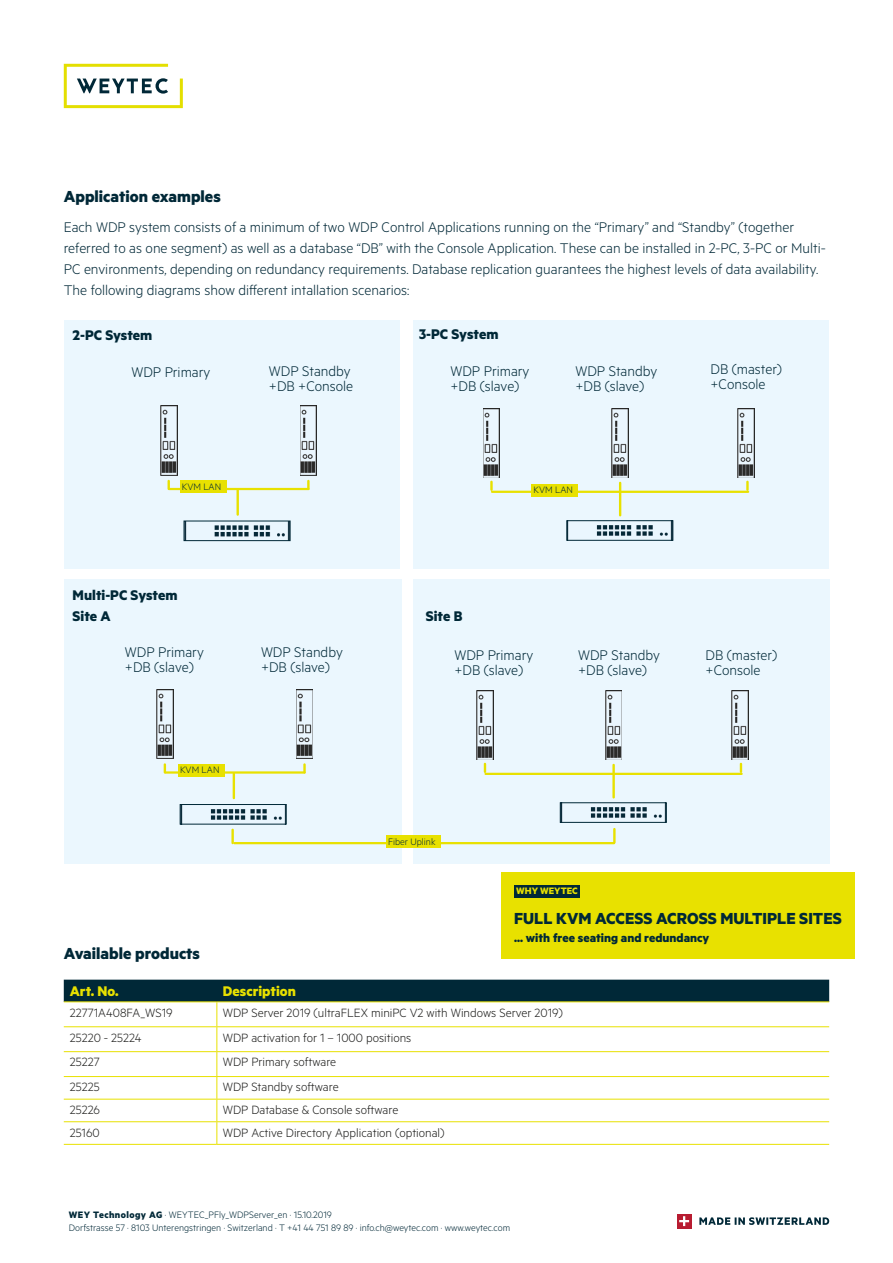
<style>
.page{position:relative;width:893px;height:1263px;background:#fff}
.page>*{position:absolute;margin:0;border:0;box-sizing:border-box;transform-origin:0 0}
.t1{font:700 18px "Metric";color:#002837}
.t2{font:700 16.5px "Metric";letter-spacing:.04em;color:#002837}
.t3{font:300 15.75px/15px "Metric";color:#002837}
.t4{font:700 15.75px "Metric";color:#002837}
.t5{font:700 15.75px "Metric";color:#e8e100}
.t6{font:300 13.5px "Metric";color:#1d1d1b}
.t7{font:700 13.5px "Metric";color:#002837}
.t8{font:300 10.5px/13.5px "Metric";color:#002837}
.t9{font:700 10.5px "Metric";color:#e8e100}
.s1{font-weight:700}
</style>
<div class="page">
<div style="left:413px;top:580px;width:417px;height:284px;background:#ebf7fe"></div>
<div style="left:64px;top:580px;width:337px;height:284px;background:#ebf7fe"></div>
<div style="left:413px;top:320px;width:416px;height:248px;background:#ebf7fe"></div>
<svg style="left:64px;top:64px;width:119px;height:44px"></svg>
<div style="left:64px;top:320px;width:335px;height:248px;background:#ebf7fe"></div>
<svg style="left:699px;top:1217px;width:130px;height:8px"></svg>
<div style="left:677px;top:1214px;width:14px;height:14px;background:#b81c31"></div>
<svg style="left:679px;top:1216px;width:10px;height:10px"></svg>
<svg style="left:64px;top:980px;width:765px;height:164px"></svg>
<hr style="left:64px;top:1144px;width:153px;height:1px;background:#e8e100">
<hr style="left:217px;top:1144px;width:612px;height:1px;background:#e8e100">
<img style="left:568px;top:522px;width:103px;height:17px">
<div style="left:566px;top:520px;width:107px;height:21px;border:1px solid #002837"></div>
<hr style="left:169px;top:488px;width:139px;height:2px;background:#e8e100">
<hr style="left:236px;top:490px;width:3px;height:25px;background:#e8e100">
<svg style="left:168px;top:481px;width:2px;height:8px"></svg>
<svg style="left:307px;top:481px;width:3px;height:8px"></svg>
<div style="left:180px;top:481px;width:47px;height:12px;background:#e8e100"></div>
<img style="left:186px;top:523px;width:102px;height:16px">
<div style="left:184px;top:521px;width:106px;height:20px;border:1px solid #002837"></div>
<img style="left:160px;top:406px;width:17px;height:69px">
<img style="left:300px;top:406px;width:17px;height:69px">
<hr style="left:234px;top:842px;width:380px;height:2px;background:#e8e100">
<div style="left:386px;top:836px;width:54px;height:12px;background:#e8e100"></div>
<img style="left:483px;top:408px;width:17px;height:70px">
<img style="left:612px;top:408px;width:16px;height:70px">
<img style="left:738px;top:408px;width:17px;height:70px">
<hr style="left:492px;top:491px;width:256px;height:2px;background:#e8e100">
<svg style="left:490px;top:482px;width:3px;height:8px"></svg>
<svg style="left:746px;top:482px;width:3px;height:8px"></svg>
<hr style="left:619px;top:483px;width:2px;height:32px;background:#e8e100">
<div style="left:531px;top:484px;width:47px;height:12px;background:#e8e100"></div>
<img style="left:562px;top:804px;width:103px;height:17px">
<div style="left:560px;top:802px;width:107px;height:21px;border:1px solid #002837"></div>
<hr style="left:165px;top:771px;width:140px;height:3px;background:#e8e100">
<hr style="left:233px;top:774px;width:2px;height:24px;background:#e8e100">
<svg style="left:164px;top:764px;width:2px;height:8px"></svg>
<svg style="left:303px;top:764px;width:3px;height:8px"></svg>
<div style="left:178px;top:764px;width:47px;height:12px;background:#e8e100"></div>
<img style="left:182px;top:806px;width:103px;height:16px">
<div style="left:180px;top:804px;width:107px;height:20px;border:1px solid #002837"></div>
<img style="left:157px;top:689px;width:16px;height:70px">
<img style="left:296px;top:689px;width:17px;height:70px">
<img style="left:477px;top:691px;width:16px;height:69px">
<img style="left:605px;top:691px;width:17px;height:69px">
<img style="left:731px;top:691px;width:17px;height:69px">
<hr style="left:485px;top:773px;width:257px;height:2px;background:#e8e100">
<svg style="left:484px;top:764px;width:2px;height:8px"></svg>
<svg style="left:740px;top:764px;width:2px;height:8px"></svg>
<hr style="left:612px;top:765px;width:3px;height:32px;background:#e8e100">
<svg style="left:231px;top:830px;width:3px;height:13px"></svg>
<svg style="left:613px;top:829px;width:3px;height:13px"></svg>
<div style="left:501px;top:873px;width:354px;height:86px;background:#e8e100"></div>
<div style="left:514px;top:885px;width:66px;height:12px;background:#002837"></div>
<p class="t1" style="left:64px;top:185px;width:158px">Application examples</p>
<p class="t3" style="left:64px;top:216px;width:763px;line-height:21px">Each WDP system consists of a minimum of two WDP Control Applications running on the “Primary” and “Standby” (together referred to as one segment) as well as a database “DB” with the Console Application. These can be installed in 2-PC, 3-PC or Multi-PC environments, depending on redundancy requirements. Database replication guarantees the highest levels of data availability.<br>The following diagrams show different intallation scenarios:</p>
<p class="t4" style="left:73px;top:325px;width:81px">2-PC System</p>
<p class="t4" style="left:419px;top:325px;width:81px">3-PC System</p>
<p class="t3" style="left:131px;top:364px;width:80px">WDP Primary</p>
<p class="t3" style="left:269px;top:363px;width:86px">WDP Standby +DB +Console</p>
<p class="t3" style="left:450px;top:363px;width:80px">WDP Primary +DB (slave)</p>
<p class="t3" style="left:710px;top:361px;width:73px">DB (master) +Console</p>
<p class="t3" style="left:575px;top:363px;width:83px">WDP Standby +DB (slave)</p>
<p class="t2" style="left:306px;top:369px;width:86px">Do it smart.</p>
<p class="t8" style="left:182px;top:479px;width:41px">KVM LAN</p>
<p class="t8" style="left:533px;top:483px;width:41px">KVM LAN</p>
<p class="t4" style="left:73px;top:585px;width:107px">Multi-PC System</p>
<p class="t4" style="left:73px;top:606px;width:39px">Site A</p>
<p class="t4" style="left:426px;top:606px;width:38px">Site B</p>
<p class="t3" style="left:125px;top:644px;width:80px">WDP Primary +DB (slave)</p>
<p class="t3" style="left:261px;top:644px;width:83px">WDP Standby +DB (slave)</p>
<p class="t3" style="left:706px;top:646px;width:73px">DB (master) +Console</p>
<p class="t3" style="left:454px;top:647px;width:80px">WDP Primary +DB (slave)</p>
<p class="t3" style="left:578px;top:647px;width:83px">WDP Standby +DB (slave)</p>
<p class="t8" style="left:180px;top:763px;width:41px">KVM LAN</p>
<p class="t1" style="left:64px;top:942px;width:138px">Available products</p>
<p class="t8" style="left:388px;top:834px;width:49px">Fiber Uplink</p>
<p class="t9" style="left:516px;top:884px;width:63px">WHY WEYTEC</p>
<p class="t1" style="left:514px;top:908px;width:329px">FULL KVM ACCESS ACROSS MULTIPLE SITES</p>
<p class="t7" style="left:514px;top:930px;width:197px">... with free seating and redundancy</p>
<p class="t5" style="left:70px;top:981px;width:50px">Art. No.</p>
<p class="t5" style="left:223px;top:981px;width:75px">Description</p>
<p class="t6" style="left:70px;top:1004px;width:104px">22771A408FA_WS19</p>
<p class="t6" style="left:223px;top:1004px;width:342px">WDP Server 2019 (ultraFLEX miniPC V2 with Windows Server 2019)</p>
<p class="t6" style="left:70px;top:1029px;width:73px">25220 - 25224</p>
<p class="t6" style="left:223px;top:1029px;width:190px">WDP activation for 1 – 1000 positions</p>
<p class="t6" style="left:70px;top:1054px;width:31px">25227</p>
<p class="t6" style="left:223px;top:1054px;width:115px">WDP Primary software</p>
<p class="t6" style="left:70px;top:1079px;width:31px">25225</p>
<p class="t6" style="left:223px;top:1079px;width:117px">WDP Standby software</p>
<p class="t6" style="left:70px;top:1102px;width:32px">25226</p>
<p class="t6" style="left:223px;top:1102px;width:177px">WDP Database &amp; Console software</p>
<p class="t6" style="left:70px;top:1124px;width:31px">25160</p>
<p class="t6" style="left:223px;top:1124px;width:223px">WDP Active Directory Application (optional)</p>
<p class="t8" style="left:69px;top:1207px;width:443px"><span class="s1">WEY Technology AG</span> · WEYTEC_PFly_WDPServer_en · 15.10.2019<br>Dorfstrasse 57 · 8103 Unterengstringen · Switzerland · T +41 44 751 89 89 · info.ch@weytec.com · www.weytec.com</p>
</div>
